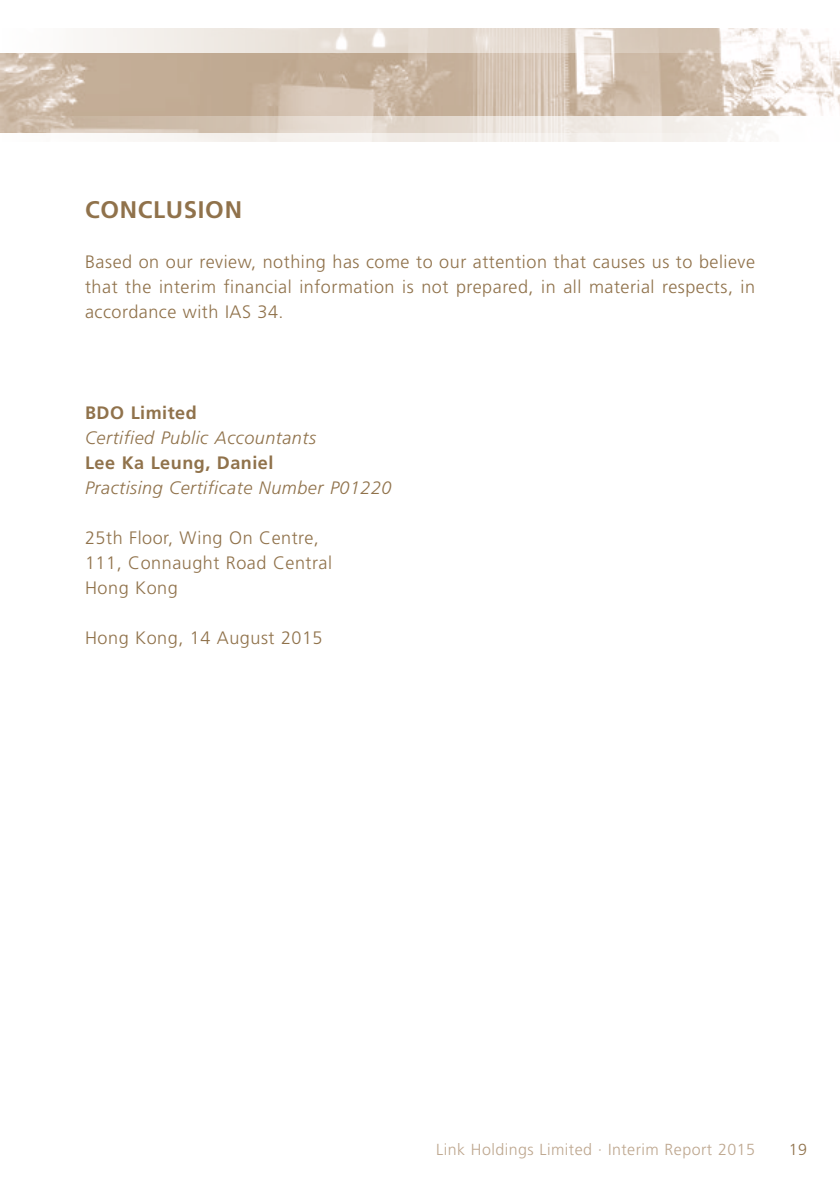
<style>
.page{position:relative;width:840px;height:1191px;background:#fff}
.page>*{position:absolute;margin:0;border:0;box-sizing:border-box;transform-origin:0 0}
.t1{font:700 24px "Frutiger LT Std";letter-spacing:.03em;color:#90724b}
.t2{font:300 18px/25px "Frutiger LT Std";letter-spacing:.03em;color:#90724b;text-align:justify}
.t3{font:italic 300 18px "Frutiger LT Std";letter-spacing:.03em;color:#90724b}
.t4{font:700 18px "Frutiger LT Std";letter-spacing:.03em;color:#90724b}
.t5{font:300 16px "Frutiger LT Std";letter-spacing:.03em;color:#bea78f}
.t6{font:300 16px "Frutiger LT Std";color:#90724b}
</style>
<div class="page">
<img style="left:0;top:52px;width:839px;height:65px">
<svg style="left:1px;top:117px;width:767px;height:16px;background:#e2d7cc"></svg>
<svg style="left:0;top:117px;width:1px;height:16px"></svg>
<svg style="left:138px;top:133px;width:623px;height:9px;fill:#f5f1ed"></svg>
<svg style="left:83px;top:28px;width:747px;height:24px"></svg>
<h1 class="t1" style="left:85px;top:196px;width:158px">Conclusion</h1>
<p class="t2" style="left:85px;top:250px;width:671px">Based on our review, nothing has come to our attention that causes us to believe that the interim financial information is not prepared, in all material respects, in accordance with IAS 34.</p>
<p class="t4" style="left:85px;top:402px;width:113px">BDO Limited</p>
<p class="t3" style="left:85px;top:427px;width:232px">Certified Public Accountants</p>
<p class="t4" style="left:85px;top:452px;width:190px">Lee Ka Leung, Daniel</p>
<p class="t3" style="left:85px;top:477px;width:308px">Practising Certificate Number P01220</p>
<p class="t2" style="left:85px;top:525px;width:248px;text-align:left">25th Floor, Wing On Centre,<br>111, Connaught Road Central<br>Hong Kong</p>
<p class="t2" style="left:85px;top:625px;width:239px">Hong Kong, 14 August 2015</p>
<p class="t5" style="left:436px;top:1140px;width:320px">Link Holdings Limited · Interim Report 2015</p>
<p class="t6" style="left:788px;top:1140px;width:20px">19</p>
</div>
